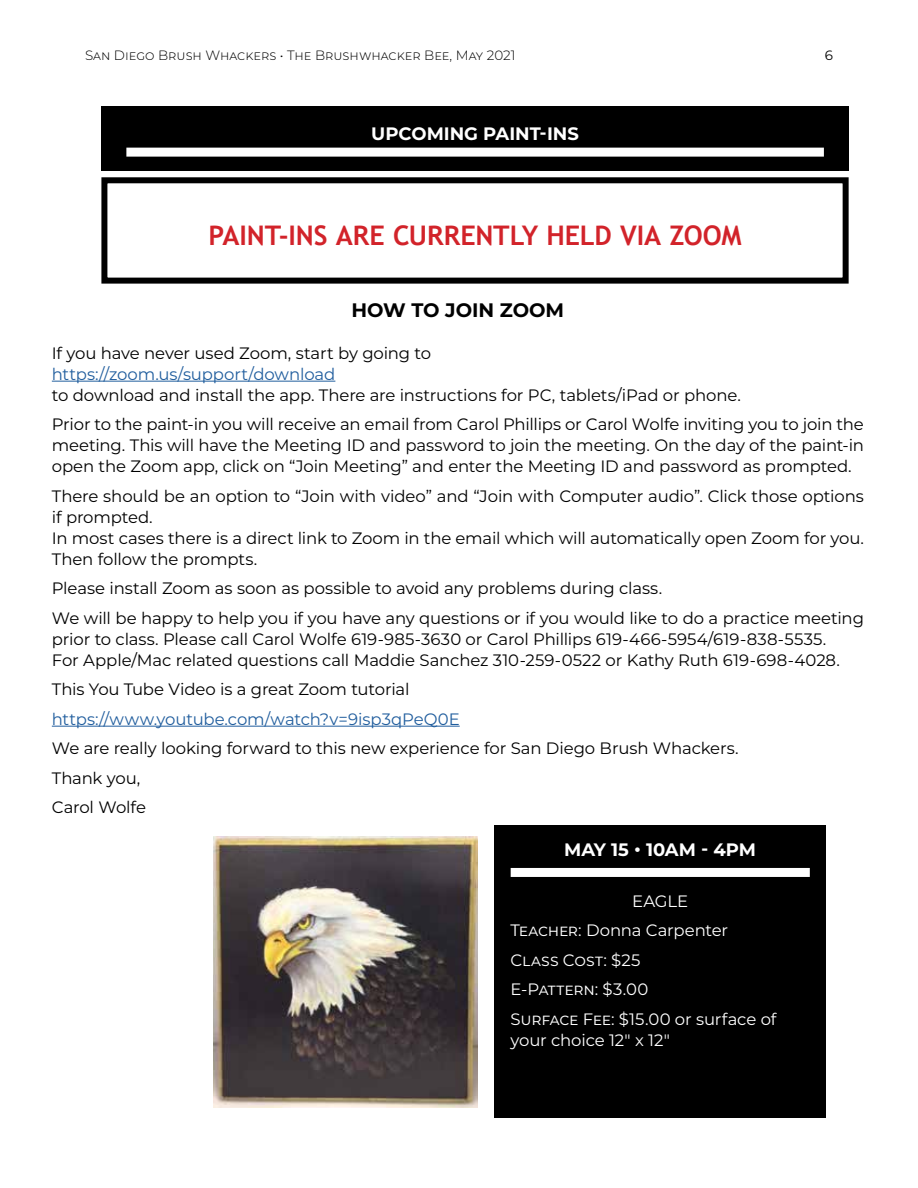
<style>
.page{position:relative;width:918px;height:1188px;background:#fff}
.page>*{position:absolute;margin:0;border:0;box-sizing:border-box;transform-origin:0 0}
.t1{font:700 27px "Trebuchet MS";letter-spacing:-.005em;color:#d2232a}
.t2{font:700 19.5px "Montserrat";color:#000}
.t3{font:700 18px "Montserrat";color:#fff}
.t4{font:16.5px/21px "Montserrat";letter-spacing:-.01em;color:#000}
.t5{font:16.5px/29.5px "Montserrat";letter-spacing:-.01em;color:#fff}
.t6{font:16.5px "Montserrat";color:#215e9e}
.t7{font:300 13.5px "Montserrat";color:#000}
.t8{font:13.5px "Montserrat";color:#000}
</style>
<div class="page">
<div style="left:101px;top:106px;width:748px;height:65px;background:#000"></div>
<div style="left:126px;top:148px;width:698px;height:9px;background:#fff"></div>
<img style="left:213px;top:836px;width:265px;height:271px">
<div style="left:495px;top:825px;width:331px;height:293px;background:#000"></div>
<div style="left:511px;top:868px;width:299px;height:9px;background:#fff"></div>
<hr style="left:52px;top:381px;width:283px;height:1px;background:#215e9e">
<hr style="left:52px;top:726px;width:408px;height:1px;background:#215e9e">
<div style="left:101px;top:177px;width:748px;height:107px;border:6px solid #000"></div>
<p class="t7" style="left:85px;top:46px;width:432px">San Diego Brush Whackers • The Brushwhacker Bee, May 2021</p>
<p class="t8" style="left:825px;top:46px;width:10px">6</p>
<p class="t3" style="left:371px;top:121px;width:209px">UPCOMING PAINT-INS</p>
<h1 class="t1" style="left:208px;top:218px;width:535px">PAINT-INS ARE CURRENTLY HELD VIA ZOOM</h1>
<p class="t2" style="left:352px;top:296px;width:214px">HOW TO JOIN ZOOM</p>
<p class="t4" style="left:52px;top:342px;width:381px">If you have never used Zoom, start by going to</p>
<p class="t6" style="left:52px;top:362px;width:285px">https://zoom.us/support/download</p>
<p class="t4" style="left:52px;top:379px;width:814px;line-height:29.5px">to download and install the app. There are instructions for PC, tablets/iPad or phone.<br>Prior to the paint-in you will receive an email from Carol Phillips or Carol Wolfe inviting you to join the</p>
<p class="t4" style="left:52px;top:434px;width:814px">meeting. This will have the Meeting ID and password to join the meeting. On the day of the paint-in open the Zoom app, click on “Join Meeting” and enter the Meeting ID and password as prompted.</p>
<p class="t4" style="left:52px;top:485px;width:814px">There should be an option to “Join with video” and “Join with Computer audio”. Click those options if prompted.<br>In most cases there is a direct link to Zoom in the email which will automatically open Zoom for you.<br>Then follow the prompts.</p>
<p class="t4" style="left:52px;top:573px;width:814px;line-height:29.5px">Please install Zoom as soon as possible to avoid any problems during class.<br>We will be happy to help you if you have any questions or if you would like to do a practice meeting</p>
<p class="t4" style="left:52px;top:628px;width:790px">prior to class. Please call Carol Wolfe 619-985-3630 or Carol Phillips 619-466-5954/619-838-5535.<br>For Apple/Mac related questions call Maddie Sanchez 310-259-0522 or Kathy Ruth 619-698-4028.</p>
<p class="t4" style="left:52px;top:678px;width:359px">This You Tube Video is a great Zoom tutorial</p>
<p class="t6" style="left:52px;top:707px;width:409px">https://www.youtube.com/watch?v=9isp3qPeQ0E</p>
<p class="t4" style="left:52px;top:733px;width:688px;line-height:29.5px">We are really looking forward to this new experience for San Diego Brush Whackers.<br>Thank you,<br>Carol Wolfe</p>
<p class="t3" style="left:564px;top:837px;width:193px">MAY 15 • 10AM - 4PM</p>
<p class="t5" style="left:510px;top:886px;width:268px;text-indent:122px">EAGLE<br>Teacher: Donna Carpenter<br>Class Cost: $25<br>E-Pattern: $3.00<br>Surface Fee: $15.00 or surface of</p>
<p class="t5" style="left:511px;top:1025px;width:161px">your choice 12" x 12"</p>
</div>
